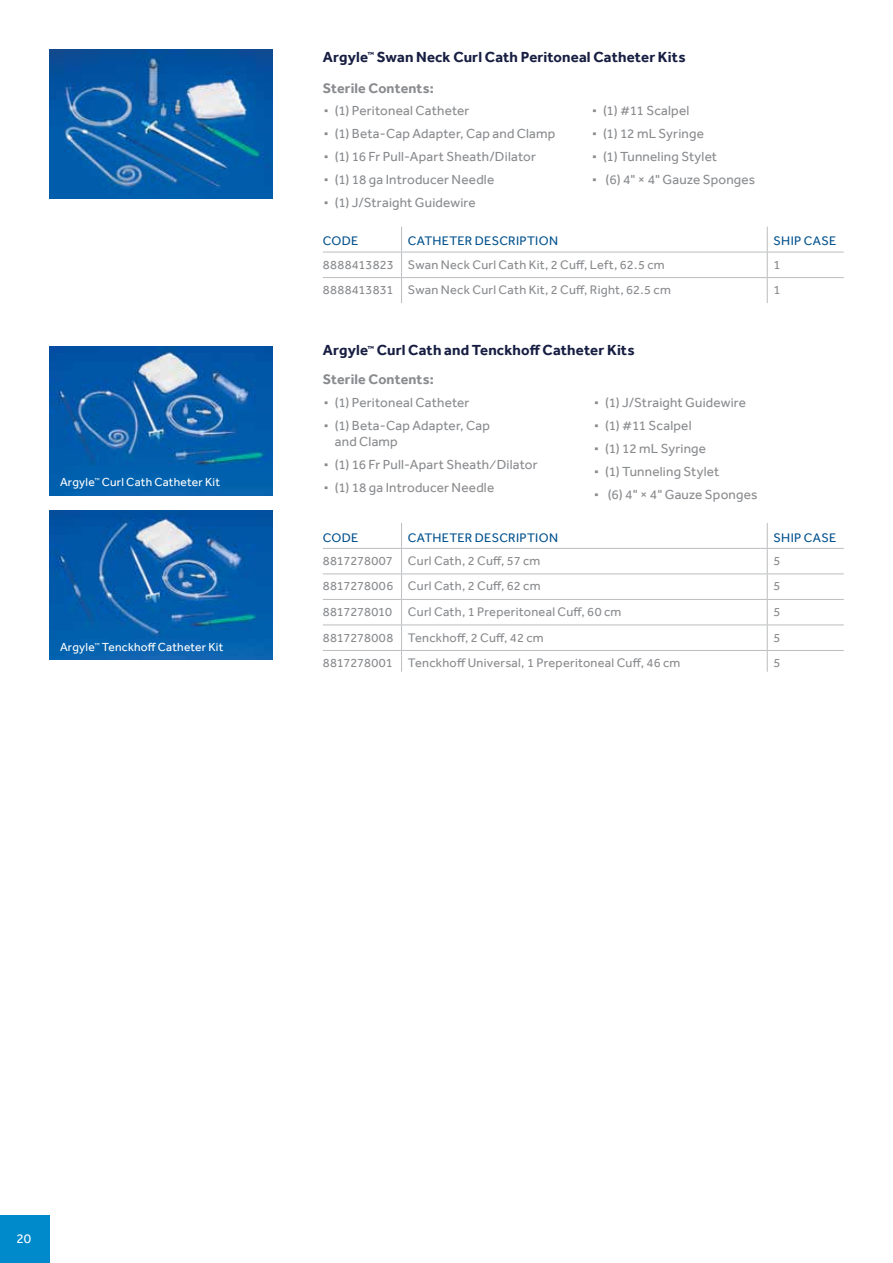
<style>
.page{position:relative;width:893px;height:1263px;background:#fff}
.page>*{position:absolute;margin:0;border:0;box-sizing:border-box;transform-origin:0 0}
.t1{font:700 15px "Effra";letter-spacing:.01em;color:#171e42}
.t2{font:700 14.25px "Effra";letter-spacing:.01em;color:#898b8e}
.t3{font:13.5px/23px "Effra";letter-spacing:.015em;color:#898b8e}
.t4{font:13.5px "Effra";color:#fff}
.t5{font:12.75px "Effra";letter-spacing:.02em;color:#898b8e}
.t6{font:12.75px "Effra";letter-spacing:.025em;color:#01518d}
.t7{font:12px "Effra";letter-spacing:.02em;color:#fff}
.s1{font-size:28.5px}
</style>
<div class="page">
<div style="left:0;top:1215px;width:50px;height:48px;background:#0089cb"></div>
<img style="left:50px;top:50px;width:223px;height:148px">
<img style="left:50px;top:511px;width:223px;height:149px">
<img style="left:50px;top:346px;width:223px;height:149px">
<svg style="left:401px;top:227px;width:1px;height:76px"></svg>
<svg style="left:767px;top:227px;width:1px;height:76px"></svg>
<hr style="left:323px;top:252px;width:79px;height:1px;background:#bbbdc0">
<hr style="left:402px;top:252px;width:365px;height:1px;background:#bbbdc0">
<hr style="left:767px;top:252px;width:77px;height:1px;background:#bbbdc0">
<hr style="left:323px;top:277px;width:79px;height:1px;background:#bbbdc0">
<hr style="left:402px;top:277px;width:365px;height:1px;background:#bbbdc0">
<hr style="left:767px;top:277px;width:77px;height:1px;background:#bbbdc0">
<svg style="left:401px;top:523px;width:1px;height:149px"></svg>
<svg style="left:767px;top:523px;width:1px;height:149px"></svg>
<hr style="left:323px;top:548px;width:79px;height:1px;background:#bbbdc0">
<hr style="left:402px;top:548px;width:365px;height:1px;background:#bbbdc0">
<hr style="left:767px;top:548px;width:77px;height:1px;background:#bbbdc0">
<hr style="left:323px;top:573px;width:79px;height:1px;background:#bbbdc0">
<hr style="left:402px;top:573px;width:365px;height:1px;background:#bbbdc0">
<hr style="left:767px;top:573px;width:77px;height:1px;background:#bbbdc0">
<hr style="left:323px;top:599px;width:79px;height:1px;background:#bbbdc0">
<hr style="left:402px;top:599px;width:365px;height:1px;background:#bbbdc0">
<hr style="left:767px;top:599px;width:77px;height:1px;background:#bbbdc0">
<hr style="left:323px;top:624px;width:79px;height:1px;background:#bbbdc0">
<hr style="left:402px;top:624px;width:365px;height:1px;background:#bbbdc0">
<hr style="left:767px;top:624px;width:77px;height:1px;background:#bbbdc0">
<hr style="left:323px;top:650px;width:79px;height:1px;background:#bbbdc0">
<hr style="left:402px;top:650px;width:365px;height:1px;background:#bbbdc0">
<hr style="left:767px;top:650px;width:77px;height:1px;background:#bbbdc0">
<p class="t7" style="left:60px;top:475px;width:161px">Argyle<sup>™</sup> Curl Cath Catheter Kit</p>
<p class="t7" style="left:60px;top:640px;width:165px">Argyle<sup>™</sup> Tenckhoff Catheter Kit</p>
<p class="t1" style="left:323px;top:47px;width:364px">Argyle<sup>™</sup> Swan Neck Curl Cath Peritoneal Catheter Kits</p>
<p class="t2" style="left:323px;top:79px;width:113px">Sterile Contents:</p>
<p class="t3" style="left:323px;top:99px;width:234px"><span class="s1">∙</span> (1) Peritoneal Catheter<br><span class="s1">∙</span> (1) Beta-Cap Adapter, Cap and Clamp <span class="s1">∙</span> (1) 16 Fr Pull-Apart Sheath/Dilator<br><span class="s1">∙</span> (1) 18 ga Introducer Needle<br><span class="s1">∙</span> (1) J/Straight Guidewire</p>
<p class="t3" style="left:591px;top:99px;width:166px"><span class="s1">∙</span> (1) #11 Scalpel<br><span class="s1">∙</span> (1) 12 mL Syringe<br><span class="s1">∙</span> (1) Tunneling Stylet<br><span class="s1">∙</span> (6) 4" × 4" Gauze Sponges</p>
<p class="t6" style="left:323px;top:234px;width:37px">CODE</p>
<p class="t6" style="left:408px;top:234px;width:152px">CATHETER DESCRIPTION</p>
<p class="t6" style="left:774px;top:234px;width:64px">SHIP CASE</p>
<p class="t5" style="left:323px;top:257px;width:343px">8888413823 Swan Neck Curl Cath Kit, 2 Cuff, Left, 62.5 cm</p>
<p class="t5" style="left:774px;top:257px;width:8px">1</p>
<p class="t5" style="left:323px;top:282px;width:350px">8888413831 Swan Neck Curl Cath Kit, 2 Cuff, Right, 62.5 cm</p>
<p class="t5" style="left:774px;top:282px;width:8px">1</p>
<p class="t1" style="left:323px;top:341px;width:313px">Argyle<sup>™</sup> Curl Cath and Tenckhoff Catheter Kits</p>
<p class="t2" style="left:323px;top:371px;width:113px">Sterile Contents:</p>
<p class="t3" style="left:323px;top:391px;width:169px"><span class="s1">∙</span> (1) Peritoneal Catheter<br><span class="s1">∙</span> (1) Beta-Cap Adapter, Cap</p>
<p class="t3" style="left:323px;top:430px;width:216px;text-indent:12px">and Clamp<br><span class="s1">∙</span> (1) 16 Fr Pull-Apart Sheath ⁄ Dilator <span class="s1">∙</span> (1) 18 ga Introducer Needle</p>
<p class="t3" style="left:593px;top:391px;width:166px"><span class="s1">∙</span> (1) J/Straight Guidewire<br><span class="s1">∙</span> (1) #11 Scalpel<br><span class="s1">∙</span> (1) 12 mL Syringe<br><span class="s1">∙</span> (1) Tunneling Stylet<br><span class="s1">∙</span> (6) 4" × 4" Gauze Sponges</p>
<p class="t6" style="left:323px;top:530px;width:37px">CODE</p>
<p class="t6" style="left:408px;top:530px;width:152px">CATHETER DESCRIPTION</p>
<p class="t6" style="left:774px;top:530px;width:64px">SHIP CASE</p>
<p class="t5" style="left:323px;top:553px;width:219px">8817278007 Curl Cath, 2 Cuff, 57 cm</p>
<p class="t5" style="left:774px;top:553px;width:8px">5</p>
<p class="t5" style="left:323px;top:579px;width:219px">8817278006 Curl Cath, 2 Cuff, 62 cm</p>
<p class="t5" style="left:774px;top:579px;width:8px">5</p>
<p class="t5" style="left:323px;top:604px;width:300px">8817278010 Curl Cath, 1 Preperitoneal Cuff, 60 cm</p>
<p class="t5" style="left:774px;top:604px;width:8px">5</p>
<p class="t5" style="left:323px;top:630px;width:222px">8817278008 Tenckhoff, 2 Cuff, 42 cm</p>
<p class="t5" style="left:774px;top:630px;width:8px">5</p>
<p class="t5" style="left:323px;top:655px;width:359px">8817278001 Tenckhoff Universal, 1 Preperitoneal Cuff, 46 cm</p>
<p class="t5" style="left:774px;top:655px;width:8px">5</p>
<p class="t4" style="left:17px;top:1231px;width:16px">20</p>
</div>
